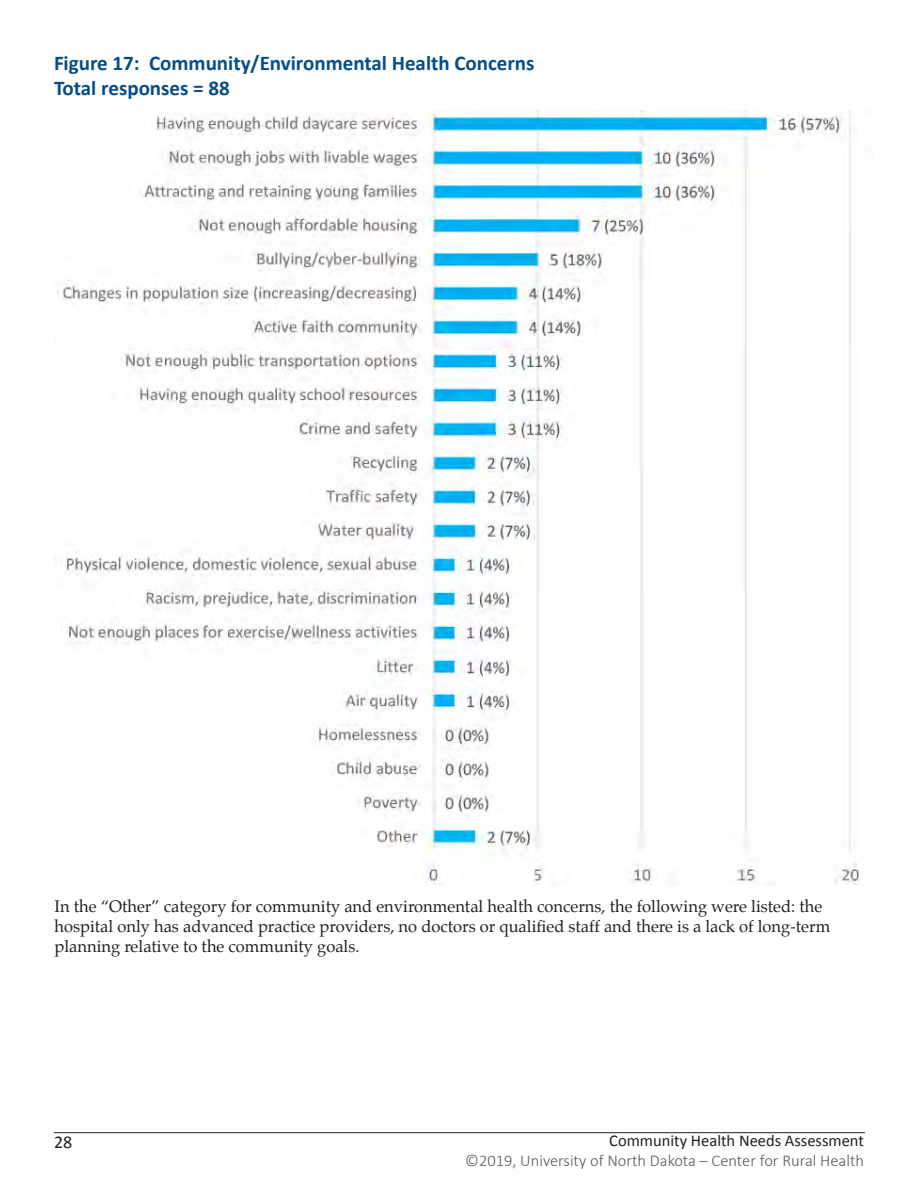
<style>
.page{position:relative;width:918px;height:1188px;background:#fff}
.page>*{position:absolute;margin:0;border:0;box-sizing:border-box;transform-origin:0 0}
.t1{font:700 21px "Calibri";color:#064d85}
.t2{font:18px "Calibri";color:#231f20}
.text{font:16.5px/19.8px "Palatino";color:#231f20}
.t3{font:300 16.5px "Calibri";color:#57585a}
.t4{font:16.5px "Calibri";color:#231f20}
</style>
<div class="page">
<hr style="left:54px;top:1132px;width:811px;height:1px;background:#231f20">
<img style="left:57px;top:110px;width:803px;height:775px">
<p class="t1" style="left:54px;top:49px;width:482px">Figure 17: Community/Environmental Health Concerns</p>
<p class="t1" style="left:54px;top:75px;width:177px">Total responses = 88</p>
<p class="text" style="left:55px;top:897px;width:777px">In the “Other” category for community and environmental health concerns, the following were listed: the hospital only has advanced practice providers, no doctors or qualified staff and there is a lack of long-term planning relative to the community goals.</p>
<p class="t2" style="left:54px;top:1130px;width:20px">28</p>
<p class="t4" style="left:609px;top:1130px;width:256px">Community Health Needs Assessment</p>
<p class="t3" style="left:465px;top:1150px;width:400px">©2019, University of North Dakota – Center for Rural Health</p>
</div>
